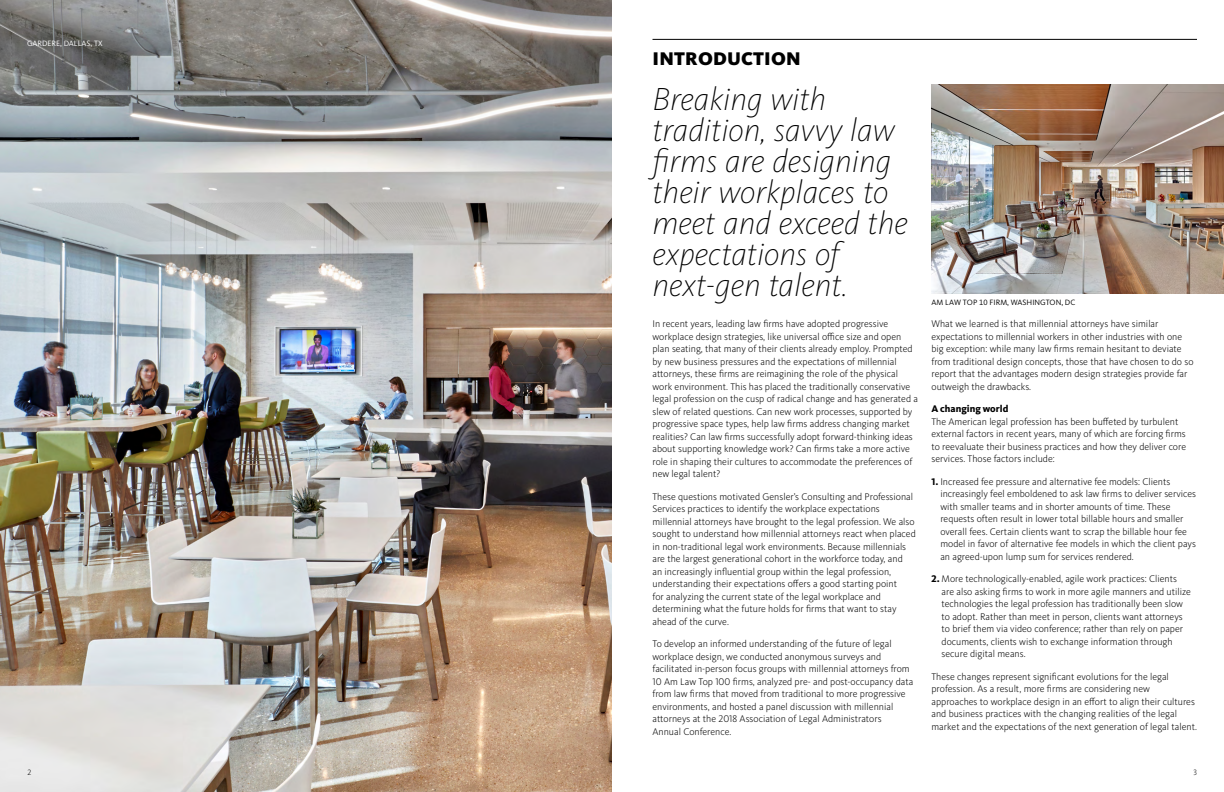
<style>
.page{position:relative;width:1224px;height:792px;background:#fff}
.page>*{position:absolute;margin:0;border:0;box-sizing:border-box;transform-origin:0 0}
.t1{font:italic 200 33px/31px "Kievit OT";color:#000}
.t2{font:900 19px "Kievit OT";letter-spacing:.01em;color:#000}
.t3{font:300 10px/12.5px "Kievit OT";color:#000}
.t4{font:800 10px "Kievit OT";color:#000}
.t5{font:8px "Kievit OT";color:#000}
.t6{font:8px "Kievit OT";color:#fff}
.t7{font:300 8px "Kievit OT";color:#000}
.s1{font-weight:800}
</style>
<div class="page">
<hr style="left:652px;top:39px;width:545px;height:1px;background:#000">
<img style="left:0;top:0;width:612px;height:792px">
<img style="left:932px;top:85px;width:292px;height:209px">
<p class="t6" style="left:27px;top:39px;width:77px">GARDERE, DALLAS, TX</p>
<h2 class="t2" style="left:653px;top:47px;width:150px">INTRODUCTION</h2>
<h1 class="t1" style="left:652px;top:84px;width:257px">Breaking with tradition, savvy law firms are designing their workplaces to meet and exceed the expectations of next-gen talent.</h1>
<p class="t3" style="left:652px;top:318px;width:267px">In recent years, leading law firms have adopted progressive workplace design strategies, like universal office size and open plan seating, that many of their clients already employ. Prompted by new business pressures and the expectations of millennial attorneys, these firms are reimagining the role of the physical work environment. This has placed the traditionally conservative legal profession on the cusp of radical change and has generated a slew of related questions. Can new work processes, supported by progressive space types, help law firms address changing market realities? Can law firms successfully adopt forward-thinking ideas about supporting knowledge work? Can firms take a more active role in shaping their cultures to accommodate the preferences of new legal talent?</p>
<p class="t3" style="left:652px;top:490px;width:265px">These questions motivated Gensler’s Consulting and Professional Services practices to identify the workplace expectations millennial attorneys have brought to the legal profession. We also sought to understand how millennial attorneys react when placed in non-traditional legal work environments. Because millennials are the largest generational cohort in the workforce today, and<br>an increasingly influential group within the legal profession, understanding their expectations offers a good starting point<br>for analyzing the current state of the legal workplace and determining what the future holds for firms that want to stay ahead of the curve.</p>
<p class="t3" style="left:652px;top:638px;width:262px">To develop an informed understanding of the future of legal workplace design, we conducted anonymous surveys and facilitated in-person focus groups with millennial attorneys from 10 Am Law Top 100 firms, analyzed pre- and post-occupancy data from law firms that moved from traditional to more progressive environments, and hosted a panel discussion with millennial attorneys at the 2018 Association of Legal Administrators<br>Annual Conference.</p>
<p class="t5" style="left:932px;top:298px;width:145px">AM LAW TOP 10 FIRM, WASHINGTON, DC</p>
<p class="t3" style="left:932px;top:318px;width:264px">What we learned is that millennial attorneys have similar expectations to millennial workers in other industries with one big exception: while many law firms remain hesitant to deviate from traditional design concepts, those that have chosen to do so report that the advantages modern design strategies provide far outweigh the drawbacks.</p>
<p class="t4" style="left:932px;top:403px;width:78px">A changing world</p>
<p class="t3" style="left:932px;top:415px;width:256px">The American legal profession has been buffeted by turbulent external factors in recent years, many of which are forcing firms to reevaluate their business practices and how they deliver core services. Those factors include:</p>
<p class="t3" style="left:940px;top:475px;width:257px;text-indent:-9px"><span class="s1">1.</span> Increased fee pressure and alternative fee models: Clients increasingly feel emboldened to ask law firms to deliver services with smaller teams and in shorter amounts of time. These requests often result in lower total billable hours and smaller overall fees. Certain clients want to scrap the billable hour fee model in favor of alternative fee models in which the client pays an agreed-upon lump sum for services rendered.</p>
<p class="t3" style="left:942px;top:573px;width:251px;text-indent:-10px"><span class="s1">2.</span> More technologically-enabled, agile work practices: Clients are also asking firms to work in more agile manners and utilize technologies the legal profession has traditionally been slow to adopt. Rather than meet in person, clients want attorneys to brief them via video conference; rather than rely on paper documents, clients wish to exchange information through secure digital means.</p>
<p class="t3" style="left:932px;top:670px;width:267px">These changes represent significant evolutions for the legal profession. As a result, more firms are considering new approaches to workplace design in an effort to align their cultures and business practices with the changing realities of the legal market and the expectations of the next generation of legal talent.</p>
<p class="t7" style="left:27px;top:768px;width:5px">2</p>
<p class="t7" style="left:1193px;top:768px;width:5px">3</p>
</div>
